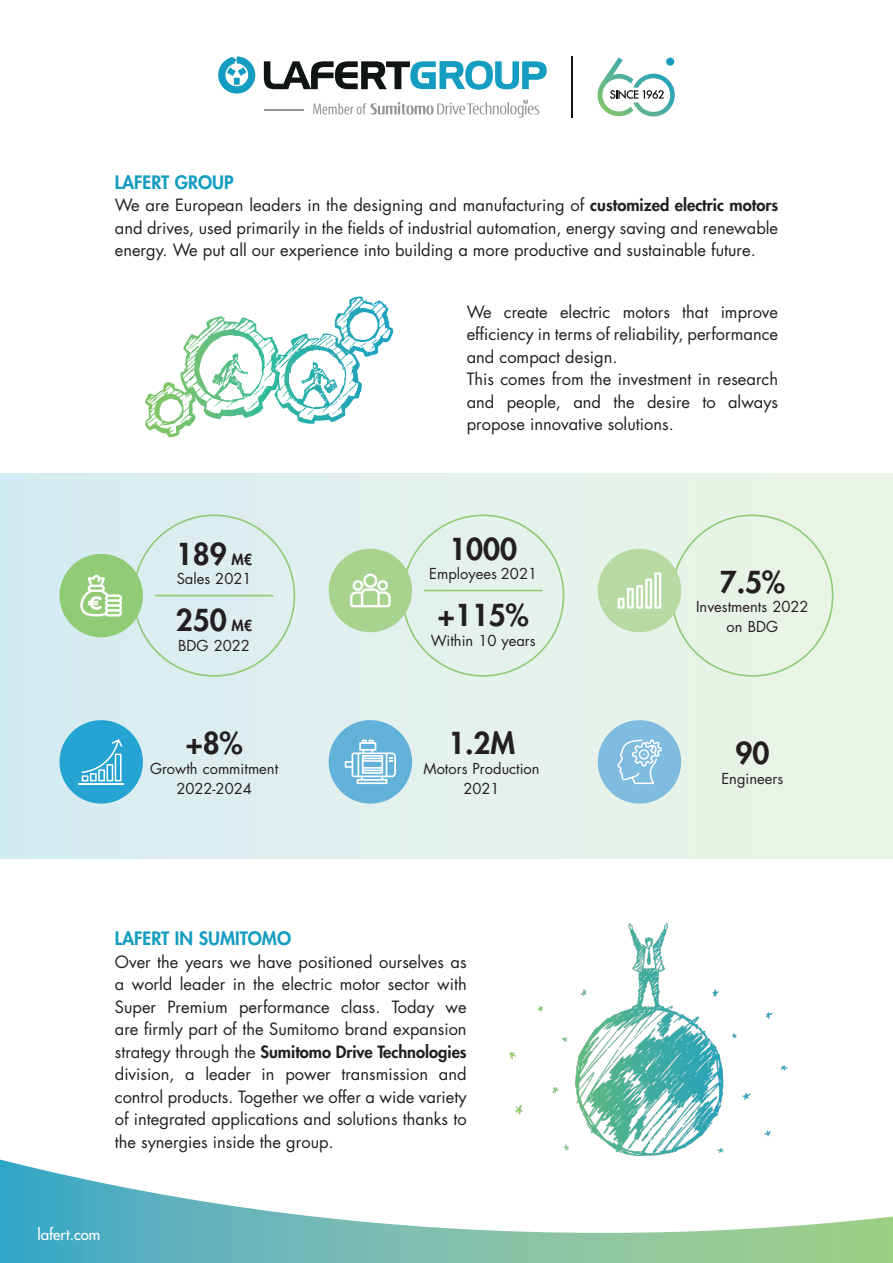
<style>
.page{position:relative;width:893px;height:1263px;background:#fff}
.page>*{position:absolute;margin:0;border:0;box-sizing:border-box;transform-origin:0 0}
.t1{font:800 29.4px "Futura Std";color:#231f20}
.t2{font:800 18px "Futura Std";color:#149dc1}
.t3{font:16.5px/22.5px "Futura Std";color:#231f20;text-align:justify}
.t4{font:500 15px "Futura Std";color:#fff}
.t5{font:14.7px "Futura Std";color:#231f20}
.s1{font-weight:800}
.s2{font-size:14.7px}
</style>
<div class="page">
<svg style="left:0;top:1159px;width:893px;height:104px"></svg>
<svg style="left:218px;top:56px;width:37px;height:38px"></svg>
<svg style="left:264px;top:61px;width:283px;height:29px"></svg>
<hr style="left:264px;top:109px;width:40px;height:2px;background:#939598">
<svg style="left:313px;top:99px;width:226px;height:19px"></svg>
<svg style="left:597px;top:58px;width:78px;height:58px"></svg>
<hr style="left:571px;top:56px;width:1px;height:62px;background:#101414">
<img style="left:509px;top:924px;width:278px;height:232px">
<div style="left:0;top:473px;width:893px;height:385px;background:linear-gradient(to right,#d6ecf2,#ecf5e4)"></div>
<div style="left:329px;top:720px;width:83px;height:83px;background:#61b1d9;border-radius:50%"></div>
<svg style="left:345px;top:740px;width:51px;height:44px"></svg>
<div style="left:598px;top:720px;width:83px;height:83px;background:#7fbcdf;border-radius:50%"></div>
<svg style="left:617px;top:740px;width:45px;height:44px"></svg>
<div style="left:59px;top:720px;width:84px;height:83px;background:#25a3d2;border-radius:50%"></div>
<hr style="left:79px;top:783px;width:45px;height:1px;background:#fff">
<svg style="left:82px;top:739px;width:40px;height:42px"></svg>
<div style="left:598px;top:549px;width:83px;height:83px;background:#b7daa2;border-radius:50%"></div>
<svg style="left:618px;top:572px;width:43px;height:37px"></svg>
<div style="left:59px;top:554px;width:84px;height:83px;background:#91cb76;border-radius:50%"></div>
<svg style="left:80px;top:575px;width:42px;height:41px"></svg>
<hr style="left:155px;top:595px;width:118px;height:1px;background:#91cb76">
<hr style="left:424px;top:590px;width:118px;height:1px;background:#91cb76">
<div style="left:329px;top:549px;width:83px;height:83px;background:#a7d38f;border-radius:50%"></div>
<svg style="left:350px;top:574px;width:41px;height:33px"></svg>
<svg style="left:206px;top:300px;width:144px;height:58px"></svg>
<p class="t2" style="left:115px;top:171px;width:120px">LAFERT GROUP</p>
<p class="t3" style="left:115px;top:194px;width:665px">We are European leaders in the designing and manufacturing of <span class="s1">customized electric motors </span>and drives, used primarily in the fields of industrial automation, energy saving and renewable energy. We put all our experience into building a more productive and sustainable future.</p>
<p class="t1" style="left:176px;top:535px;width:78px">189 <span class="s2">M€</span></p>
<p class="t5" style="left:177px;top:569px;width:76px">Sales 2021</p>
<p class="t1" style="left:176px;top:602px;width:78px">250 <span class="s2">M€</span></p>
<p class="t5" style="left:178px;top:636px;width:73px">BDG 2022</p>
<p class="t1" style="left:186px;top:725px;width:58px">+8%</p>
<p class="t5" style="left:150px;top:759px;width:130px">Growth commitment</p>
<p class="t5" style="left:176px;top:779px;width:77px">2022-2024</p>
<p class="t3" style="left:467px;top:300px;width:313px">We create electric motors that improve efficiency in terms of reliability, performance and compact design.</p>
<p class="t3" style="left:467px;top:368px;width:313px">This comes from the investment in research and people, and the desire to always propose innovative solutions.</p>
<p class="t1" style="left:449px;top:530px;width:70px">1000</p>
<p class="t5" style="left:429px;top:564px;width:109px">Employees 2021</p>
<p class="t1" style="left:438px;top:596px;width:92px">+115%</p>
<p class="t5" style="left:431px;top:631px;width:106px">Within 10 years</p>
<p class="t1" style="left:448px;top:725px;width:69px">1.2M</p>
<p class="t5" style="left:423px;top:759px;width:118px">Motors Production</p>
<p class="t5" style="left:463px;top:779px;width:38px">2021</p>
<p class="t1" style="left:720px;top:563px;width:67px">7.5%</p>
<p class="t5" style="left:696px;top:598px;width:114px">Investments 2022</p>
<p class="t5" style="left:727px;top:617px;width:53px">on BDG</p>
<p class="t1" style="left:735px;top:735px;width:36px">90</p>
<p class="t5" style="left:721px;top:769px;width:63px">Engineers</p>
<p class="t2" style="left:115px;top:927px;width:178px">LAFERT IN SUMITOMO</p>
<p class="t3" style="left:115px;top:951px;width:353px">Over the years we have positioned ourselves as a world leader in the electric motor sector with Super Premium performance class. Today we are firmly part of the Sumitomo brand expansion strategy through the <span class="s1">Sumitomo Drive Technologies </span>division, a leader in power transmission and control products. Together we offer a wide variety of integrated applications and solutions thanks to the synergies inside the group.</p>
<p class="t4" style="left:37px;top:1225px;width:64px">lafert.com</p>
</div>
